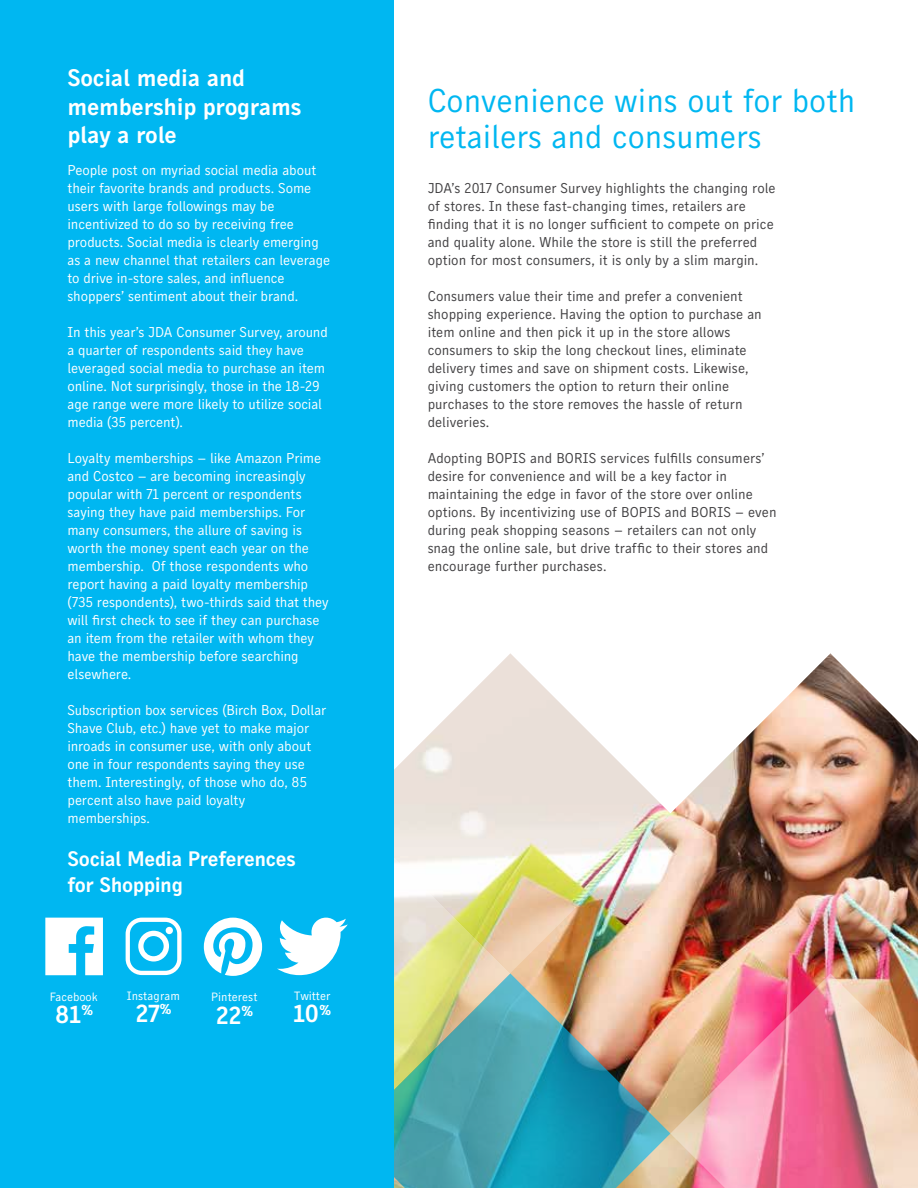
<style>
.page{position:relative;width:918px;height:1188px;background:#fff}
.page>*{position:absolute;margin:0;border:0;box-sizing:border-box;transform-origin:0 0}
.t1{font:33px/36px "Skopex Gothic";color:#00b7f1}
.t2{font:24.75px "Skopex Gothic Bld";color:#fff}
.t3{font:24px/28.5px "Skopex Gothic Bld";letter-spacing:-.01em;color:#fff}
.t4{font:21px/25.5px "Skopex Gothic Bld";letter-spacing:-.02em;color:#fff}
.t5{font:14.25px/18px "Skopex Gothic";letter-spacing:-.005em;color:#fff}
.t6{font:14.25px/18px "Skopex Gothic";color:#414042}
.t7{font:12px "Skopex Gothic";color:#fff}
</style>
<div class="page">
<img style="left:670px;top:681px;width:248px;height:292px">
<img style="left:670px;top:973px;width:248px;height:215px">
<svg style="left:393px;top:653px;width:277px;height:320px"></svg>
<svg style="left:393px;top:813px;width:117px;height:160px"></svg>
<img style="left:393px;top:973px;width:277px;height:215px">
<svg style="left:803px;top:653px;width:115px;height:87px"></svg>
<div style="left:0;top:0;width:393px;height:1188px;background:#00b7f1"></div>
<svg style="left:277px;top:918px;width:71px;height:57px"></svg>
<svg style="left:204px;top:918px;width:58px;height:58px"></svg>
<svg style="left:45px;top:918px;width:58px;height:57px"></svg>
<svg style="left:126px;top:918px;width:56px;height:57px"></svg>
<div style="left:166px;top:927px;width:7px;height:7px;background:#fff;border-radius:50%"></div>
<h3 class="t3" style="left:68px;top:63px;width:236px">Social media and membership programs play a role</h3>
<p class="t5" style="left:68px;top:160px;width:264px">People post on myriad social media about their favorite brands and products. Some users with large followings may be incentivized to do so by receiving free products. Social media is clearly emerging as a new channel that retailers can leverage to drive in-store sales, and influence shoppers’ sentiment about their brand.</p>
<p class="t5" style="left:68px;top:322px;width:262px">In this year’s JDA Consumer Survey, around a quarter of respondents said they have leveraged social media to purchase an item online. Not surprisingly, those in the 18-29 age range were more likely to utilize social media (35 percent).</p>
<p class="t5" style="left:68px;top:448px;width:263px">Loyalty memberships – like Amazon Prime and Costco – are becoming increasingly popular with 71 percent or respondents saying they have paid memberships. For many consumers, the allure of saving is worth the money spent each year on the membership. Of those respondents who report having a paid loyalty membership (735 respondents), two-thirds said that they will first check to see if they can purchase an item from the retailer with whom they have the membership before searching elsewhere.</p>
<p class="t5" style="left:68px;top:700px;width:260px">Subscription box services (Birch Box, Dollar Shave Club, etc.) have yet to make major inroads in consumer use, with only about one in four respondents saying they use them. Interestingly, of those who do, 85 percent also have paid loyalty memberships.</p>
<h3 class="t4" style="left:68px;top:846px;width:230px">Social Media Preferences for Shopping</h3>
<p class="t7" style="left:50px;top:989px;width:50px">Facebook</p>
<h2 class="t2" style="left:55px;top:999px;width:39px">81<sup>%</sup></h2>
<p class="t7" style="left:127px;top:988px;width:55px">Instagram</p>
<h2 class="t2" style="left:136px;top:998px;width:37px">27<sup>%</sup></h2>
<p class="t7" style="left:211px;top:990px;width:48px">Pinterest</p>
<h2 class="t2" style="left:216px;top:1000px;width:38px">22<sup>%</sup></h2>
<p class="t7" style="left:294px;top:989px;width:38px">Twitter</p>
<h2 class="t2" style="left:293px;top:999px;width:39px">10<sup>%</sup></h2>
<h1 class="t1" style="left:428px;top:82px;width:429px">Convenience wins out for both retailers and consumers</h1>
<p class="t6" style="left:428px;top:179px;width:350px">JDA’s 2017 Consumer Survey highlights the changing role of stores. In these fast-changing times, retailers are finding that it is no longer sufficient to compete on price and quality alone. While the store is still the preferred option for most consumers, it is only by a slim margin.</p>
<p class="t6" style="left:428px;top:287px;width:336px">Consumers value their time and prefer a convenient shopping experience. Having the option to purchase an item online and then pick it up in the store allows consumers to skip the long checkout lines, eliminate delivery times and save on shipment costs. Likewise, giving customers the option to return their online purchases to the store removes the hassle of return deliveries.</p>
<p class="t6" style="left:428px;top:449px;width:350px">Adopting BOPIS and BORIS services fulfills consumers’ desire for convenience and will be a key factor in maintaining the edge in favor of the store over online options. By incentivizing use of BOPIS and BORIS – even during peak shopping seasons – retailers can not only snag the online sale, but drive traffic to their stores and encourage further purchases.</p>
</div>
